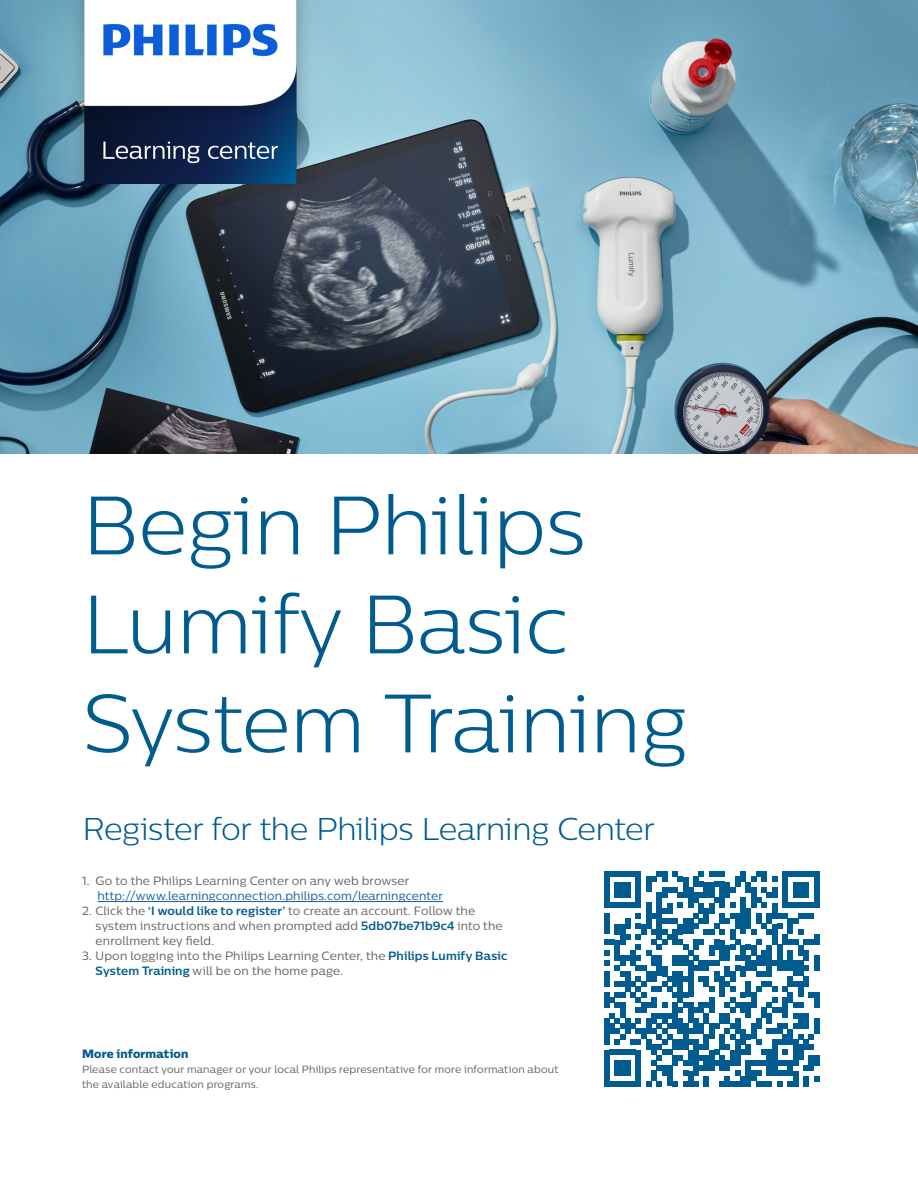
<style>
.page{position:relative;width:918px;height:1188px;background:#fff}
.page>*{position:absolute;margin:0;border:0;box-sizing:border-box;transform-origin:0 0}
._05_Main_Heading_Med{font:300 82.5px/99px "Centrale Sans";color:#005b8f}
._05_Main_Heading_Sma{font:300 31.5px "Centrale Sans";letter-spacing:-.01em;color:#005b8f}
.t1{font:12px/15px "Centrale Sans";letter-spacing:.015em;color:#636366}
._01_Body_Copy{font:12px "Centrale Sans";letter-spacing:.015em;color:#175d9e}
._02_Body_Heading{font:12px "Centrale Sans X Bold";letter-spacing:.015em;color:#005b8f}
._01_Body_Copy-2{font:10.5px/15px "Centrale Sans";letter-spacing:.02em;color:#636366}
.s1{font-weight:700;color:#005b8f}
</style>
<div class="page">
<hr style="left:97px;top:901px;width:346px;height:1px;background:#175d9e">
<svg style="left:604px;top:871px;width:215px;height:215px"></svg>
<img style="left:0;top:0;width:918px;height:454px">
<img style="left:57px;top:0;width:268px;height:184px">
<p class="_05_Main_Heading_Med" style="left:83px;top:474px;width:607px">Begin Philips<br>Lumify Basic<br>System Training</p>
<p class="_05_Main_Heading_Sma" style="left:83px;top:809px;width:573px">Register for the Philips Learning Center</p>
<p class="t1" style="left:82px;top:873px;width:329px">1. Go to the Philips Learning Center on any web browser</p>
<p class="_01_Body_Copy" style="left:97px;top:889px;width:347px">http://www.learningconnection.philips.com/learningcenter</p>
<p class="t1" style="left:96px;top:903px;width:409px;text-indent:-14px">2. Click the <span class="s1">‘I would like to register’</span> to create an account. Follow the system instructions and when prompted add <span class="s1">5db07be71b9c4</span> into the enrollment key field.</p>
<p class="t1" style="left:96px;top:948px;width:413px;text-indent:-14px">3. Upon logging into the Philips Learning Center, the <span class="s1">Philips Lumify Basic<br>System Training</span> will be on the home page.</p>
<p class="_02_Body_Heading" style="left:82px;top:1046px;width:108px">More information</p>
<p class="_01_Body_Copy-2" style="left:82px;top:1061px;width:478px">Please contact your manager or your local Philips representative for more information about the available education programs.</p>
</div>
